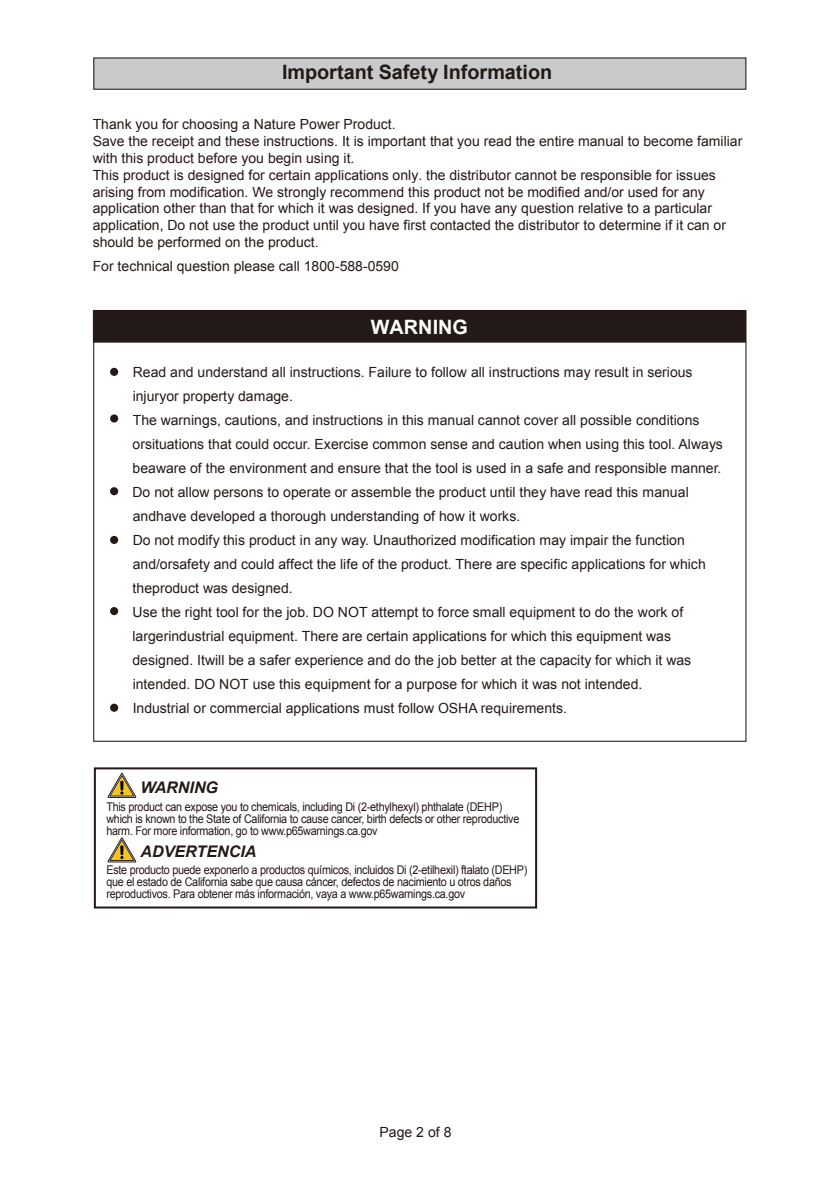
<style>
.page{position:relative;width:840px;height:1191px;background:#fff}
.page>*{position:absolute;margin:0;border:0;box-sizing:border-box;transform-origin:0 0}
.t1{font:700 19.8px "Arial";color:#231916}
.t2{font:700 19.8px "Arial";letter-spacing:.005em;color:#fff}
.t3{font:italic 700 16px "Arial";color:#231916}
.t4{font:14px/24px "Arial";color:#231916}
.t5{font:12px/12px "Arial";letter-spacing:-.025em;color:#231916;scale:.9 1}
</style>
<div class="page">
<div style="left:93px;top:57px;width:653px;height:33px;background:#c9cacb;border:1px solid #231916"></div>
<div style="left:93px;top:310px;width:652px;height:33px;background:#231916;border:1px solid #231916"></div>
<div style="left:110px;top:368px;width:8px;height:8px;background:#231916;border-radius:50%"></div>
<div style="left:110px;top:414px;width:8px;height:8px;background:#231916;border-radius:50%"></div>
<div style="left:110px;top:487px;width:8px;height:8px;background:#231916;border-radius:50%"></div>
<div style="left:110px;top:536px;width:8px;height:8px;background:#231916;border-radius:50%"></div>
<div style="left:110px;top:607px;width:8px;height:8px;background:#231916;border-radius:50%"></div>
<div style="left:110px;top:703px;width:8px;height:9px;background:#231916;border-radius:50%"></div>
<div style="left:94px;top:767px;width:443px;height:141px;background:#fff;border:2px solid #231916"></div>
<svg style="left:107px;top:773px;width:30px;height:25px"></svg>
<svg style="left:107px;top:837px;width:30px;height:26px"></svg>
<h1 class="t1" style="left:282px;top:59px;width:271px">Important Safety Information</h1>
<p class="t4" style="left:93px;top:116px;width:650px;line-height:16.8px">Thank you for choosing a Nature Power Product.<br>Save the receipt and these instructions. It is important that you read the entire manual to become familiar with this product before you begin using it.<br>This product is designed for certain applications only. the distributor cannot be responsible for issues arising from modification. We strongly recommend this product not be modified and/or used for any application other than that for which it was designed. If you have any question relative to a particular application, Do not use the product until you have first contacted the distributor to determine if it can or should be performed on the product.</p>
<p class="t4" style="left:93px;top:254px;width:307px">For technical question please call 1800-588-0590</p>
<h1 class="t2" style="left:370px;top:314px;width:99px">WARNING</h1>
<p class="t4" style="left:132px;top:360px;width:591px">Read and understand all instructions. Failure to follow all instructions may result in serious injuryor property damage.<br>The warnings, cautions, and instructions in this manual cannot cover all possible conditions orsituations that could occur. Exercise common sense and caution when using this tool. Always beaware of the environment and ensure that the tool is used in a safe and responsible manner.<br>Do not allow persons to operate or assemble the product until they have read this manual andhave developed a thorough understanding of how it works.<br>Do not modify this product in any way. Unauthorized modification may impair the function and/orsafety and could affect the life of the product. There are specific applications for which theproduct was designed.<br>Use the right tool for the job. DO NOT attempt to force small equipment to do the work of largerindustrial equipment. There are certain applications for which this equipment was designed. Itwill be a safer experience and do the job better at the capacity for which it was intended. DO NOT use this equipment for a purpose for which it was not intended.<br>Industrial or commercial applications must follow OSHA requirements.</p>
<p class="t3" style="left:140px;top:777px;width:79px">WARNING</p>
<p class="t5" style="left:106px;top:800px;width:460px">This product can expose you to chemicals, including Di (2-ethylhexyl) phthalate (DEHP) which is known to the State of California to cause cancer, birth defects or other reproductive harm. For more information, go to www.p65warnings.ca.gov</p>
<p class="t5" style="left:106px;top:863px;width:469px">Este producto puede exponerlo a productos químicos, incluidos Di (2-etilhexil) ftalato (DEHP) que el estado de California sabe que causa cáncer, defectos de nacimiento u otros daños reproductivos. Para obtener más información, vaya a www.p65warnings.ca.gov</p>
<p class="t3" style="left:140px;top:841px;width:117px">ADVERTENCIA</p>
<p class="t4" style="left:379px;top:1120px;width:73px">Page 2 of 8</p>
</div>
